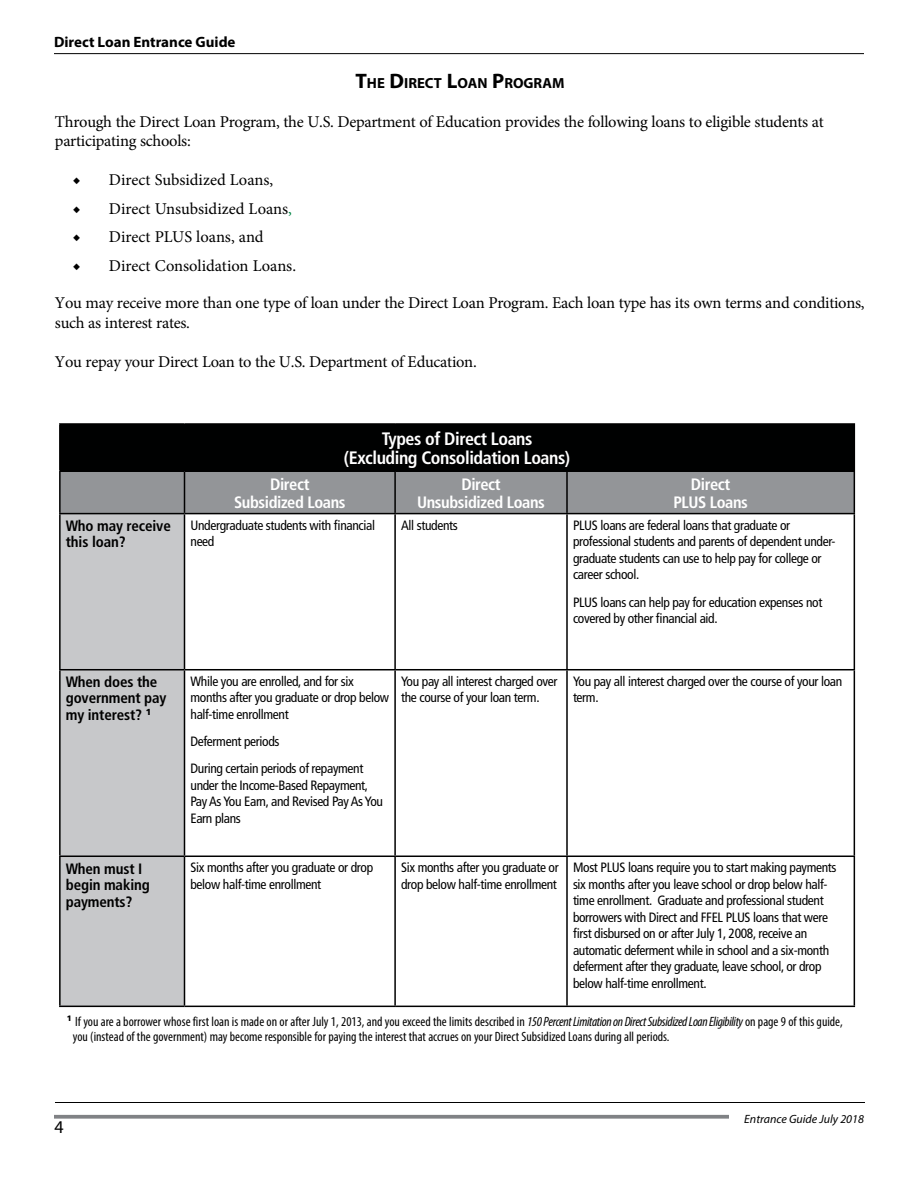
<style>
.page{position:relative;width:918px;height:1188px;background:#fff}
.page>*{position:absolute;margin:0;border:0;box-sizing:border-box;transform-origin:0 0}
.Table_Condensed_Head{font:700 condensed 18px/19.5px "Frutiger";letter-spacing:-.025em;color:#fff;text-align:center}
.t1{font:18px "Myriad Pro";color:#000}
.Body_No_Indent__ID{font:16.5px/19.5px "Minion Pro";letter-spacing:-.015em;color:#000}
.Table_Condensed_Sub{font:700 condensed 16.5px/18px "Frutiger";letter-spacing:-.025em;color:#fff;text-align:center}
.Table_Condensed_Side{font:700 condensed 15px/16.5px "Frutiger";letter-spacing:-.01em;color:#000}
.t2{font:700 15px "Myriad Pro";color:#000}
.New_Heading_1__ID{font:700 14.7px "Myriad Pro";color:#000}
.Table_Condensed_Text{font:condensed 13.5px/16.5px "Frutiger";letter-spacing:-.025em;color:#000}
.Table_Condensed_Foot{font:condensed 13.5px/15px "Myriad Pro";color:#000}
.t3{font:italic 12px "Myriad Pro";color:#000}
.s1{font-size:21px}
.s2{color:#008445}
.s3{font-style:italic}
</style>
<div class="page">
<svg style="left:54px;top:1115px;width:675px;height:4px;background:#8b8d90"></svg>
<hr style="left:54px;top:53px;width:810px;height:1px;background:#000">
<hr style="left:55px;top:1102px;width:810px;height:1px;background:#000">
<div style="left:60px;top:424px;width:794px;height:47px;background:#000101"></div>
<div style="left:61px;top:472px;width:793px;height:41px;background:#939598"></div>
<div style="left:61px;top:514px;width:123px;height:492px;background:#c7c8ca"></div>
<svg style="left:185px;top:514px;width:669px;height:492px"></svg>
<hr style="left:394px;top:514px;width:2px;height:155px;background:#000">
<hr style="left:566px;top:514px;width:2px;height:155px;background:#000">
<hr style="left:184px;top:669px;width:211px;height:1px;background:#000">
<hr style="left:395px;top:669px;width:172px;height:1px;background:#000">
<hr style="left:394px;top:670px;width:2px;height:186px;background:#000">
<hr style="left:567px;top:669px;width:288px;height:1px;background:#000">
<hr style="left:566px;top:670px;width:2px;height:186px;background:#000">
<hr style="left:184px;top:856px;width:211px;height:1px;background:#000">
<hr style="left:395px;top:856px;width:172px;height:1px;background:#000">
<hr style="left:394px;top:857px;width:2px;height:149px;background:#000">
<hr style="left:567px;top:856px;width:288px;height:1px;background:#000">
<hr style="left:566px;top:857px;width:2px;height:149px;background:#000">
<hr style="left:854px;top:514px;width:1px;height:155px;background:#000">
<hr style="left:854px;top:670px;width:1px;height:186px;background:#000">
<hr style="left:854px;top:857px;width:1px;height:149px;background:#000">
<hr style="left:184px;top:1006px;width:211px;height:1px;background:#000">
<hr style="left:395px;top:1006px;width:172px;height:1px;background:#000">
<hr style="left:567px;top:1006px;width:288px;height:1px;background:#000">
<hr style="left:59px;top:423px;width:125px;height:2px;background:#000">
<hr style="left:59px;top:425px;width:2px;height:45px;background:#000">
<hr style="left:184px;top:423px;width:211px;height:2px;background:#000">
<hr style="left:395px;top:423px;width:172px;height:2px;background:#000">
<hr style="left:567px;top:423px;width:288px;height:2px;background:#000">
<hr style="left:854px;top:425px;width:1px;height:45px;background:#000">
<hr style="left:59px;top:857px;width:2px;height:149px;background:#000">
<hr style="left:184px;top:857px;width:1px;height:149px;background:#000">
<hr style="left:59px;top:1006px;width:125px;height:1px;background:#000">
<hr style="left:59px;top:514px;width:2px;height:155px;background:#000">
<hr style="left:184px;top:514px;width:1px;height:155px;background:#000">
<hr style="left:59px;top:669px;width:125px;height:1px;background:#000">
<hr style="left:59px;top:670px;width:2px;height:186px;background:#000">
<hr style="left:184px;top:670px;width:1px;height:186px;background:#000">
<hr style="left:59px;top:856px;width:125px;height:1px;background:#000">
<hr style="left:59px;top:470px;width:125px;height:2px;background:#000">
<hr style="left:59px;top:472px;width:2px;height:41px;background:#000">
<hr style="left:184px;top:470px;width:211px;height:2px;background:#000">
<hr style="left:184px;top:472px;width:1px;height:41px;background:#000">
<hr style="left:395px;top:470px;width:172px;height:2px;background:#000">
<hr style="left:394px;top:472px;width:2px;height:41px;background:#000">
<hr style="left:567px;top:470px;width:288px;height:2px;background:#000">
<hr style="left:566px;top:472px;width:2px;height:41px;background:#000">
<hr style="left:854px;top:472px;width:1px;height:41px;background:#000">
<hr style="left:59px;top:513px;width:125px;height:1px;background:#000">
<hr style="left:184px;top:513px;width:211px;height:1px;background:#000">
<hr style="left:395px;top:513px;width:172px;height:1px;background:#000">
<hr style="left:567px;top:513px;width:288px;height:1px;background:#000">
<p class="t2" style="left:54px;top:32px;width:183px">Direct Loan Entrance Guide</p>
<p class="New_Heading_1__ID" style="left:355px;top:73px;width:211px"><span class="s1">T</span>HE <span class="s1">D</span>IRECT <span class="s1">L</span>OAN <span class="s1">P</span>ROGRAM</p>
<p class="Body_No_Indent__ID" style="left:55px;top:112px;width:770px">Through the Direct Loan Program, the U.S. Department of Education provides the following loans to eligible students at participating schools:</p>
<p class="Body_No_Indent__ID" style="left:73px;top:170px;width:202px">◆ Direct Subsidized Loans,</p>
<p class="Body_No_Indent__ID" style="left:73px;top:199px;width:220px">◆ Direct Unsubsidized Loans<span class="s2">,</span></p>
<p class="Body_No_Indent__ID" style="left:73px;top:227px;width:192px">◆ Direct PLUS loans, and</p>
<p class="Body_No_Indent__ID" style="left:73px;top:256px;width:225px">◆ Direct Consolidation Loans.</p>
<p class="Body_No_Indent__ID" style="left:55px;top:293px;width:811px">You may receive more than one type of loan under the Direct Loan Program. Each loan type has its own terms and conditions, such as interest rates.</p>
<p class="Body_No_Indent__ID" style="left:55px;top:352px;width:423px">You repay your Direct Loan to the U.S. Department of Education.</p>
<p class="Table_Condensed_Head" style="left:344px;top:429px;width:228px">Types of Direct Loans (Excluding Consolidation Loans)</p>
<p class="Table_Condensed_Sub" style="left:234px;top:475px;width:113px">Direct<br>Subsidized Loans</p>
<p class="Table_Condensed_Sub" style="left:417px;top:475px;width:129px">Direct<br>Unsubsidized Loans</p>
<p class="Table_Condensed_Sub" style="left:673px;top:475px;width:76px">Direct<br>PLUS Loans</p>
<p class="Table_Condensed_Side" style="left:66px;top:517px;width:107px">Who may receive this loan?</p>
<p class="Table_Condensed_Text" style="left:190px;top:517px;width:186px">Undergraduate students with financial need</p>
<p class="Table_Condensed_Text" style="left:401px;top:517px;width:58px">All students</p>
<p class="Table_Condensed_Text" style="left:573px;top:517px;width:264px">PLUS loans are federal loans that graduate or professional students and parents of dependent under&shy;graduate students can use to help pay for college or career school.</p>
<p class="Table_Condensed_Text" style="left:573px;top:594px;width:251px">PLUS loans can help pay for education expenses not covered by other financial aid.</p>
<p class="Table_Condensed_Side" style="left:66px;top:674px;width:102px">When does the government pay my interest? <sup>1</sup></p>
<p class="Table_Condensed_Text" style="left:190px;top:673px;width:200px">While you are enrolled, and for six months after you graduate or drop below half-time enrollment</p>
<p class="Table_Condensed_Text" style="left:190px;top:733px;width:91px">Deferment periods</p>
<p class="Table_Condensed_Text" style="left:190px;top:761px;width:194px">During certain periods of repayment under the Income-Based Repayment,<br>Pay As You Earn, and Revised Pay As You<br>Earn plans</p>
<p class="Table_Condensed_Text" style="left:401px;top:673px;width:158px">You pay all interest charged over the course of your loan term.</p>
<p class="Table_Condensed_Text" style="left:573px;top:673px;width:271px">You pay all interest charged over the course of your loan term.</p>
<p class="Table_Condensed_Side" style="left:66px;top:860px;width:85px">When must I begin making payments?</p>
<p class="Table_Condensed_Text" style="left:190px;top:860px;width:184px">Six months after you graduate or drop below half-time enrollment</p>
<p class="Table_Condensed_Text" style="left:401px;top:860px;width:159px">Six months after you graduate or drop below half-time enrollment</p>
<p class="Table_Condensed_Text" style="left:573px;top:860px;width:265px">Most PLUS loans require you to start making payments six months after you leave school or drop below half&shy;time enrollment. Graduate and professional student borrowers with Direct and FFEL PLUS loans that were first disbursed on or after July 1, 2008, receive an automatic deferment while in school and a six-month deferment after they graduate, leave school, or drop below half-time enrollment.</p>
<p class="Table_Condensed_Foot" style="left:73px;top:1014px;width:771px;text-indent:-6px"><sup>1</sup> If you are a borrower whose first loan is made on or after July 1, 2013, and you exceed the limits described in <span class="s3">150 Percent Limitation on Direct Subsidized Loan Eligibility</span>on page 9 of this guide, you (instead of the government) may become responsible for paying the interest that accrues on your Direct Subsidized Loans during all periods.</p>
<h1 class="t1" style="left:54px;top:1116px;width:11px">4</h1>
<p class="t3" style="left:744px;top:1111px;width:121px">Entrance Guide July 2018</p>
</div>
